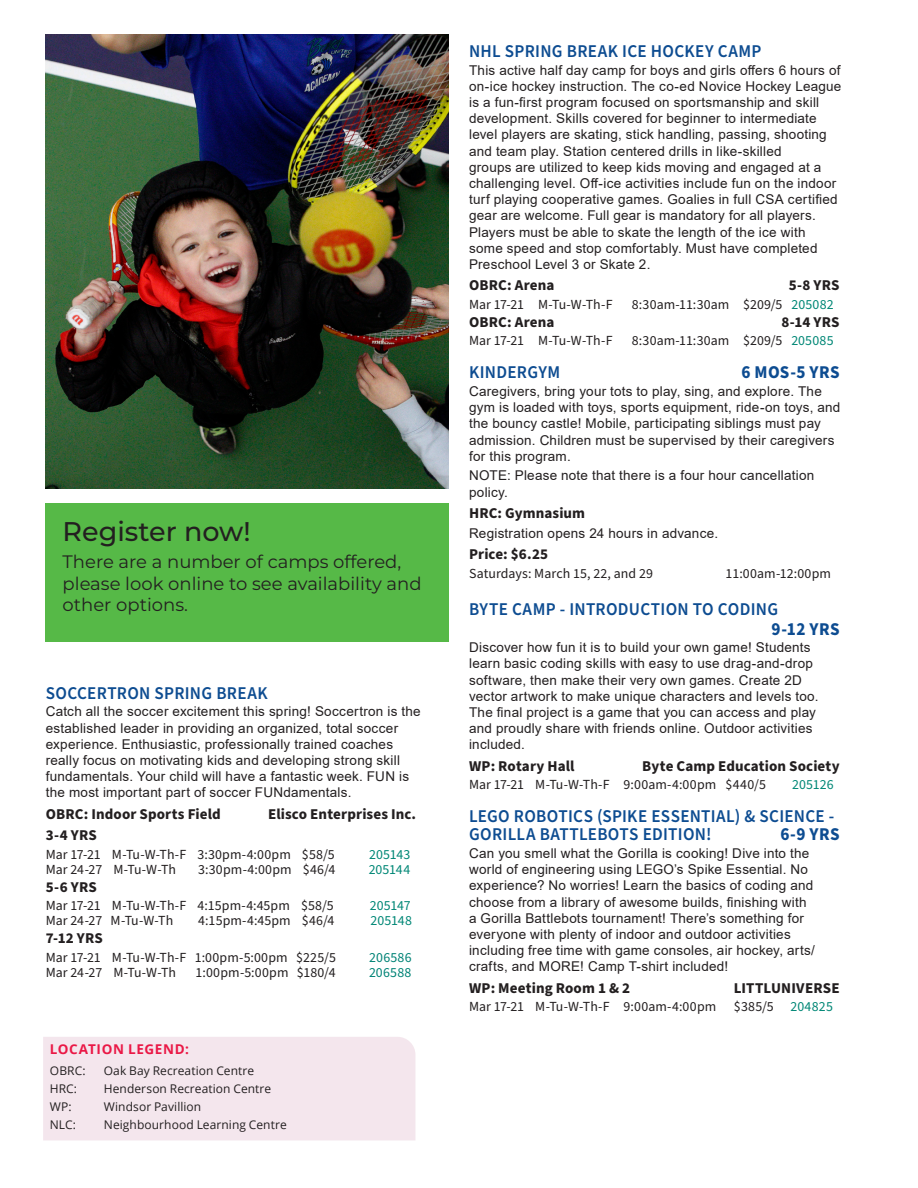
<style>
.page{position:relative;width:918px;height:1188px;background:#fff}
.page>*{position:absolute;margin:0;border:0;box-sizing:border-box;transform-origin:0 0}
.t1{font:500 27px "Montserrat";color:#231f20}
.Program_Head_-_blue{font:600 18px/18px "Source Sans Pro";letter-spacing:.02em;color:#0d4c91;scale:.95 1}
.t2{font:18px/21.6px "Montserrat";color:#231f20}
.Program_Head_-_blue-2{font:700 18px "Source Sans Pro";letter-spacing:.02em;color:#0d4c91;scale:.95 1}
.Location_Bold{font:700 15px "Source Sans Pro";letter-spacing:.01em;color:#231f20}
.Course_dates{font:13.8px "Source Sans Pro";letter-spacing:.005em;color:#231f20}
.Course_dates-2{font:13.8px "Source Sans Pro";color:#008776}
.Course_dates-3{font:13.8px "Source Sans Pro";letter-spacing:.02em;color:#008376}
.Paragraph{font:13.5px/16.2px "Arial";letter-spacing:.015em;color:#231f20}
.Sub_Course_Head{font:700 13.5px "Open Sans";letter-spacing:.045em;color:#ea1846}
.Paragraph-2{font:12px "Open Sans";letter-spacing:.005em;color:#231f20}
.s1{color:#008776}
</style>
<div class="page">
<div style="left:43px;top:1037px;width:372px;height:103px;background:#f4e6ed"></div>
<img style="left:46px;top:34px;width:403px;height:454px">
<div style="left:46px;top:503px;width:403px;height:139px;background:#56b947"></div>
<p class="t1" style="left:63px;top:513px;width:190px">Register now!</p>
<p class="t2" style="left:63px;top:550px;width:361px">There are a number of camps offered, please look online to see availability and other options.</p>
<p class="Program_Head_-_blue" style="left:46px;top:684px;width:235px">SOCCERTRON SPRING BREAK</p>
<p class="Paragraph" style="left:46px;top:703px;width:377px">Catch all the soccer excitement this spring! Soccertron is the established leader in providing an organized, total soccer experience. Enthusiastic, professionally trained coaches really focus on motivating kids and developing strong skill fundamentals. Your child will have a fantastic week. FUN is the most important part of soccer FUNdamentals.</p>
<p class="Location_Bold" style="left:46px;top:804px;width:177px">OBRC: Indoor Sports Field</p>
<p class="Location_Bold" style="left:268px;top:804px;width:150px">Elisco Enterprises Inc.</p>
<p class="Location_Bold" style="left:46px;top:825px;width:53px">3-4 YRS</p>
<p class="Course_dates" style="left:46px;top:845px;width:290px">Mar 17-21 M-Tu-W-Th-F 3:30pm-4:00pm $58/5</p>
<p class="Course_dates-2" style="left:369px;top:845px;width:43px">205143</p>
<p class="Course_dates" style="left:46px;top:860px;width:132px">Mar 24-27 M-Tu-W-Th</p>
<p class="Course_dates" style="left:198px;top:860px;width:139px">3:30pm-4:00pm $46/4</p>
<p class="Course_dates-2" style="left:369px;top:860px;width:43px">205144</p>
<p class="Location_Bold" style="left:46px;top:877px;width:53px">5-6 YRS</p>
<p class="Course_dates" style="left:46px;top:897px;width:289px">Mar 17-21 M-Tu-W-Th-F 4:15pm-4:45pm $58/5</p>
<p class="Course_dates-2" style="left:370px;top:897px;width:42px">205147</p>
<p class="Course_dates" style="left:46px;top:912px;width:129px">Mar 24-27 M-Tu-W-Th</p>
<p class="Course_dates" style="left:198px;top:912px;width:138px">4:15pm-4:45pm $46/4</p>
<p class="Course_dates-2" style="left:371px;top:912px;width:43px">205148</p>
<p class="Location_Bold" style="left:46px;top:928px;width:59px">7-12 YRS</p>
<p class="Course_dates" style="left:46px;top:948px;width:292px">Mar 17-21 M-Tu-W-Th-F 1:00pm-5:00pm $225/5</p>
<p class="Course_dates-3" style="left:369px;top:948px;width:44px">206586</p>
<p class="Course_dates" style="left:46px;top:963px;width:132px">Mar 24-27 M-Tu-W-Th</p>
<p class="Course_dates" style="left:196px;top:963px;width:142px">1:00pm-5:00pm $180/4</p>
<p class="Course_dates-3" style="left:369px;top:963px;width:44px">206588</p>
<p class="Sub_Course_Head" style="left:50px;top:1039px;width:141px">LOCATION LEGEND:</p>
<p class="Paragraph-2" style="left:50px;top:1062px;width:37px">OBRC:</p>
<p class="Paragraph-2" style="left:104px;top:1062px;width:152px">Oak Bay Recreation Centre</p>
<p class="Paragraph-2" style="left:50px;top:1080px;width:29px">HRC:</p>
<p class="Paragraph-2" style="left:104px;top:1080px;width:169px">Henderson Recreation Centre</p>
<p class="Paragraph-2" style="left:50px;top:1098px;width:23px">WP:</p>
<p class="Paragraph-2" style="left:104px;top:1098px;width:99px">Windsor Pavillion</p>
<p class="Paragraph-2" style="left:50px;top:1116px;width:28px">NLC:</p>
<p class="Paragraph-2" style="left:104px;top:1116px;width:184px">Neighbourhood Learning Centre</p>
<p class="Program_Head_-_blue" style="left:469px;top:43px;width:309px">NHL SPRING BREAK ICE HOCKEY CAMP</p>
<p class="Paragraph" style="left:469px;top:62px;width:374px">This active half day camp for boys and girls offers 6 hours of on-ice hockey instruction. The co-ed Novice Hockey League is a fun-first program focused on sportsmanship and skill development. Skills covered for beginner to intermediate level players are skating, stick handling, passing, shooting and team play. Station centered drills in like-skilled<br>groups are utilized to keep kids moving and engaged at a challenging level. Off-ice activities include fun on the indoor turf playing cooperative games. Goalies in full CSA certified gear are welcome. Full gear is mandatory for all players.<br>Players must be able to skate the length of the ice with some speed and stop comfortably. Must have completed Preschool Level 3 or Skate 2.</p>
<p class="Location_Bold" style="left:469px;top:275px;width:87px">OBRC: Arena</p>
<p class="Location_Bold" style="left:789px;top:275px;width:52px">5-8 YRS</p>
<p class="Course_dates" style="left:469px;top:295px;width:145px">Mar 17-21 M-Tu-W-Th-F</p>
<p class="Course_dates" style="left:632px;top:295px;width:203px">8:30am-11:30am $209/5 <span class="s1">205082</span></p>
<p class="Location_Bold" style="left:469px;top:312px;width:87px">OBRC: Arena</p>
<p class="Location_Bold" style="left:781px;top:312px;width:60px">8-14 YRS</p>
<p class="Course_dates" style="left:469px;top:332px;width:145px">Mar 17-21 M-Tu-W-Th-F</p>
<p class="Course_dates" style="left:632px;top:332px;width:203px">8:30am-11:30am $209/5 <span class="s1">205085</span></p>
<p class="Program_Head_-_blue" style="left:469px;top:364px;width:98px">KINDERGYM</p>
<p class="Program_Head_-_blue-2" style="left:741px;top:360px;width:105px">6 MOS-5 YRS</p>
<p class="Paragraph" style="left:469px;top:383px;width:373px">Caregivers, bring your tots to play, sing, and explore. The gym is loaded with toys, sports equipment, ride-on toys, and the bouncy castle! Mobile, participating siblings must pay admission. Children must be supervised by their caregivers for this program.</p>
<p class="Paragraph" style="left:469px;top:468px;width:347px">NOTE: Please note that there is a four hour cancellation policy.</p>
<p class="Location_Bold" style="left:469px;top:503px;width:118px">HRC: Gymnasium</p>
<p class="Paragraph" style="left:469px;top:525px;width:251px">Registration opens 24 hours in advance.</p>
<p class="Location_Bold" style="left:469px;top:544px;width:81px">Price: $6.25</p>
<p class="Course_dates" style="left:469px;top:564px;width:185px">Saturdays: March 15, 22, and 29</p>
<p class="Course_dates" style="left:726px;top:564px;width:107px">11:00am-12:00pm</p>
<p class="Program_Head_-_blue" style="left:469px;top:601px;width:327px">BYTE CAMP - INTRODUCTION TO CODING</p>
<p class="Program_Head_-_blue-2" style="left:772px;top:616px;width:73px">9-12 YRS</p>
<p class="Paragraph" style="left:469px;top:639px;width:351px">Discover how fun it is to build your own game! Students learn basic coding skills with easy to use drag-and-drop software, then make their very own games. Create 2D vector artwork to make unique characters and levels too.<br>The final project is a game that you can access and play and proudly share with friends online. Outdoor activities included.</p>
<p class="Location_Bold" style="left:469px;top:756px;width:107px">WP: Rotary Hall</p>
<p class="Location_Bold" style="left:642px;top:756px;width:199px">Byte Camp Education Society</p>
<p class="Course_dates" style="left:469px;top:776px;width:298px">Mar 17-21 M-Tu-W-Th-F 9:00am-4:00pm $440/5</p>
<p class="Course_dates-2" style="left:792px;top:776px;width:43px">205126</p>
<p class="Program_Head_-_blue" style="left:469px;top:808px;width:386px">LEGO ROBOTICS (SPIKE ESSENTIAL) &amp; SCIENCE -<br>GORILLA BATTLEBOTS EDITION!</p>
<p class="Program_Head_-_blue-2" style="left:780px;top:822px;width:64px">6-9 YRS</p>
<p class="Paragraph" style="left:469px;top:845px;width:347px">Can you smell what the Gorilla is cooking! Dive into the world of engineering using LEGO’s Spike Essential. No experience? No worries! Learn the basics of coding and choose from a library of awesome builds, finishing with a Gorilla Battlebots tournament! There’s something for everyone with plenty of indoor and outdoor activities including free time with game consoles, air hockey, arts/ crafts, and MORE! Camp T-shirt included!</p>
<p class="Location_Bold" style="left:469px;top:978px;width:162px">WP: Meeting Room 1 &amp; 2</p>
<p class="Location_Bold" style="left:734px;top:978px;width:107px">LITTLUNIVERSE</p>
<p class="Course_dates" style="left:469px;top:998px;width:249px">Mar 17-21 M-Tu-W-Th-F 9:00am-4:00pm</p>
<p class="Course_dates" style="left:734px;top:998px;width:101px">$385/5 <span class="s1">204825</span></p>
</div>
